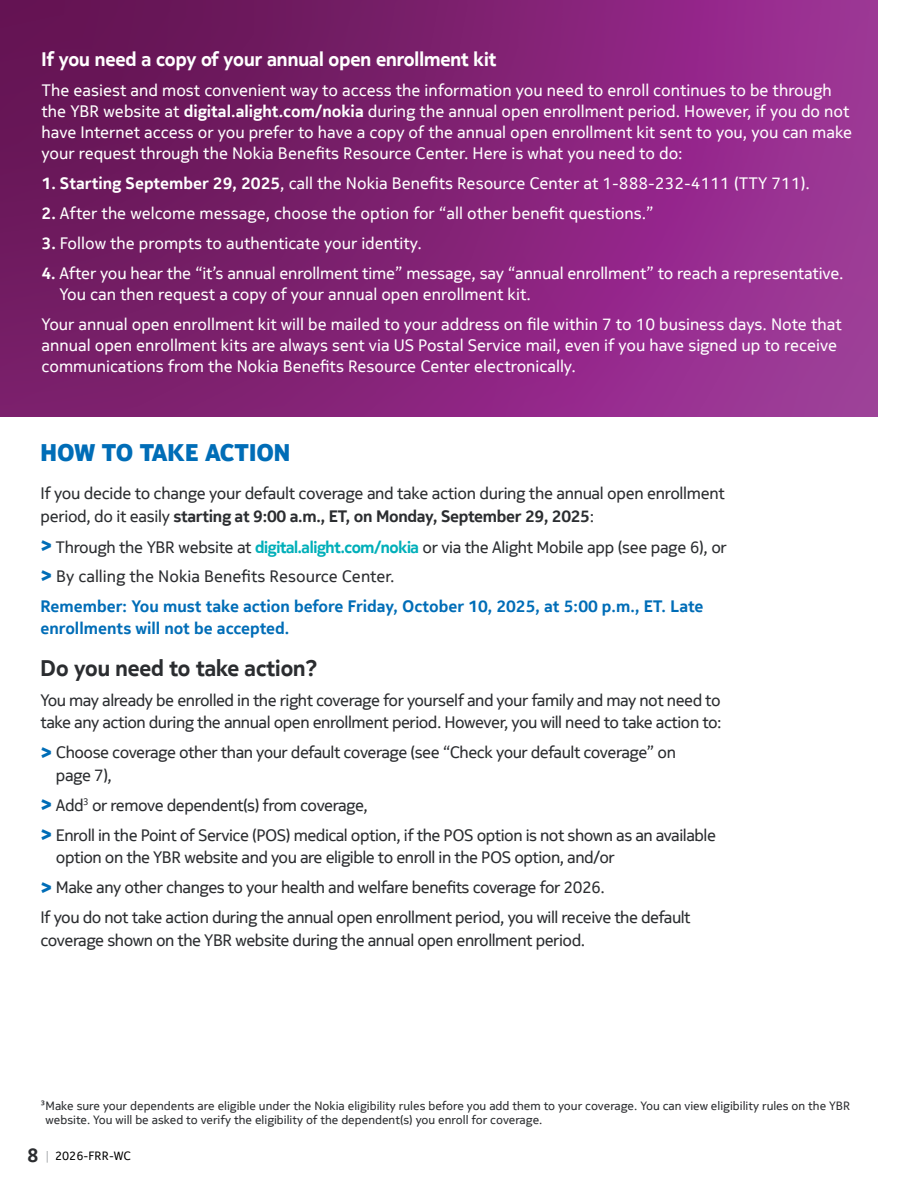
<style>
.page{position:relative;width:918px;height:1188px;background:#fff}
.page>*{position:absolute;margin:0;border:0;box-sizing:border-box;transform-origin:0 0}
.t1{font:800 24px "Nokia Pure Headline";color:#006db7}
.t2{font:700 22.5px "Nokia Pure Headline";color:#2b2d30}
.t3{font:700 19.5px "Nokia Pure Headline";color:#fff}
.t4{font:16.5px/21px "Nokia Pure Text";color:#fff}
.t5{font:16.5px/22.5px "Nokia Pure Text";letter-spacing:-.03em;color:#2b2d30}
.t6{font:700 16.5px/22.5px "Nokia Pure Text";color:#006db7}
.t7{font:12px/14.2px "Nokia Pure Text";color:#2b2d30}
.t8{font:12px "Nokia Pure Text";color:#000}
.s1{font-weight:700}
.s2{font-family:"Nokia Pure Headline";font-weight:800;font-size:21px;color:#006db7}
.s3{font-family:"Nokia Pure Headline";font-weight:700;color:#00afb9}
.s4{font-weight:700;font-size:19.5px;color:#2b2d30}
.s5{color:#b2b5b7}
</style>
<div class="page">
<div style="left:0;top:0;width:878px;height:417px;background:linear-gradient(to right,#671555,#a03399)"></div>
<p class="t3" style="left:42px;top:47px;width:456px">If you need a copy of your annual open enrollment kit</p>
<p class="t4" style="left:42px;top:80px;width:812px">The easiest and most convenient way to access the information you need to enroll continues to be through the YBR website at <span class="s1">digital.alight.com/nokia</span> during the annual open enrollment period. However, if you do not have Internet access or you prefer to have a copy of the annual open enrollment kit sent to you, you can make your request through the Nokia Benefits Resource Center. Here is what you need to do:</p>
<p class="t4" style="left:42px;top:173px;width:770px"><span class="s1">1. Starting September 29, 2025</span>, call the Nokia Benefits Resource Center at 1-888-232-4111 (TTY 711).</p>
<p class="t4" style="left:42px;top:203px;width:614px"><span class="s1">2.</span> After the welcome message, choose the option for “all other benefit questions.”</p>
<p class="t4" style="left:42px;top:232px;width:382px"><span class="s1">3.</span> Follow the prompts to authenticate your identity.</p>
<p class="t4" style="left:59px;top:262px;width:786px;text-indent:-18px"><span class="s1">4.</span> After you hear the “it’s annual enrollment time” message, say “annual enrollment” to reach a representative.<br>You can then request a copy of your annual open enrollment kit.</p>
<p class="t4" style="left:42px;top:313px;width:802px">Your annual open enrollment kit will be mailed to your address on file within 7 to 10 business days. Note that annual open enrollment kits are always sent via US Postal Service mail, even if you have signed up to receive communications from the Nokia Benefits Resource Center electronically.</p>
<h1 class="t1" style="left:40px;top:436px;width:251px">HOW TO TAKE ACTION</h1>
<p class="t5" style="left:40px;top:482px;width:686px">If you decide to change your default coverage and take action during the annual open enrollment period, do it easily <span class="s1">starting at 9:00 a.m., ET, on Monday, September 29, 2025</span>:</p>
<p class="t5" style="left:40px;top:533px;width:688px;line-height:28.5px"><span class="s2">&gt;</span> Through the YBR website at <span class="s3">digital.alight.com/nokia</span> or via the Alight Mobile app (see page 6), or <span class="s2">&gt;</span> By calling the Nokia Benefits Resource Center.</p>
<p class="t6" style="left:40px;top:595px;width:665px">Remember: You must take action before Friday, October 10, 2025, at 5:00 p.m., ET. Late enrollments will not be accepted.</p>
<h2 class="t2" style="left:40px;top:653px;width:279px">Do you need to take action?</h2>
<p class="t5" style="left:40px;top:689px;width:683px">You may already be enrolled in the right coverage for yourself and your family and may not need to take any action during the annual open enrollment period. However, you will need to take action to:</p>
<p class="t5" style="left:56px;top:741px;width:621px;text-indent:-15px"><span class="s2">&gt;</span> Choose coverage other than your default coverage (see “Check your default coverage” on page 7),</p>
<p class="t5" style="left:40px;top:790px;width:677px;line-height:30px"><span class="s2">&gt;</span> Add<sup>3</sup> or remove dependent(s) from coverage,<br><span class="s2">&gt;</span> Enroll in the Point of Service (POS) medical option, if the POS option is not shown as an available</p>
<p class="t5" style="left:40px;top:843px;width:652px;line-height:30px;text-indent:15px">option on the YBR website and you are eligible to enroll in the POS option, and/or<br><span class="s2">&gt;</span> Make any other changes to your health and welfare benefits coverage for 2026.<br>If you do not take action during the annual open enrollment period, you will receive the default</p>
<p class="t5" style="left:40px;top:929px;width:546px">coverage shown on the YBR website during the annual open enrollment period.</p>
<p class="t7" style="left:46px;top:1099px;width:806px;text-indent:-5px">3Make sure your dependents are eligible under the Nokia eligibility rules before you add them to your coverage. You can view eligibility rules on the YBR website. You will be asked to verify the eligibility of the dependent(s) you enroll for coverage.</p>
<p class="t8" style="left:27px;top:1148px;width:105px"><span class="s4">8</span> <span class="s5">|</span> 2026-FRR-WC</p>
</div>
